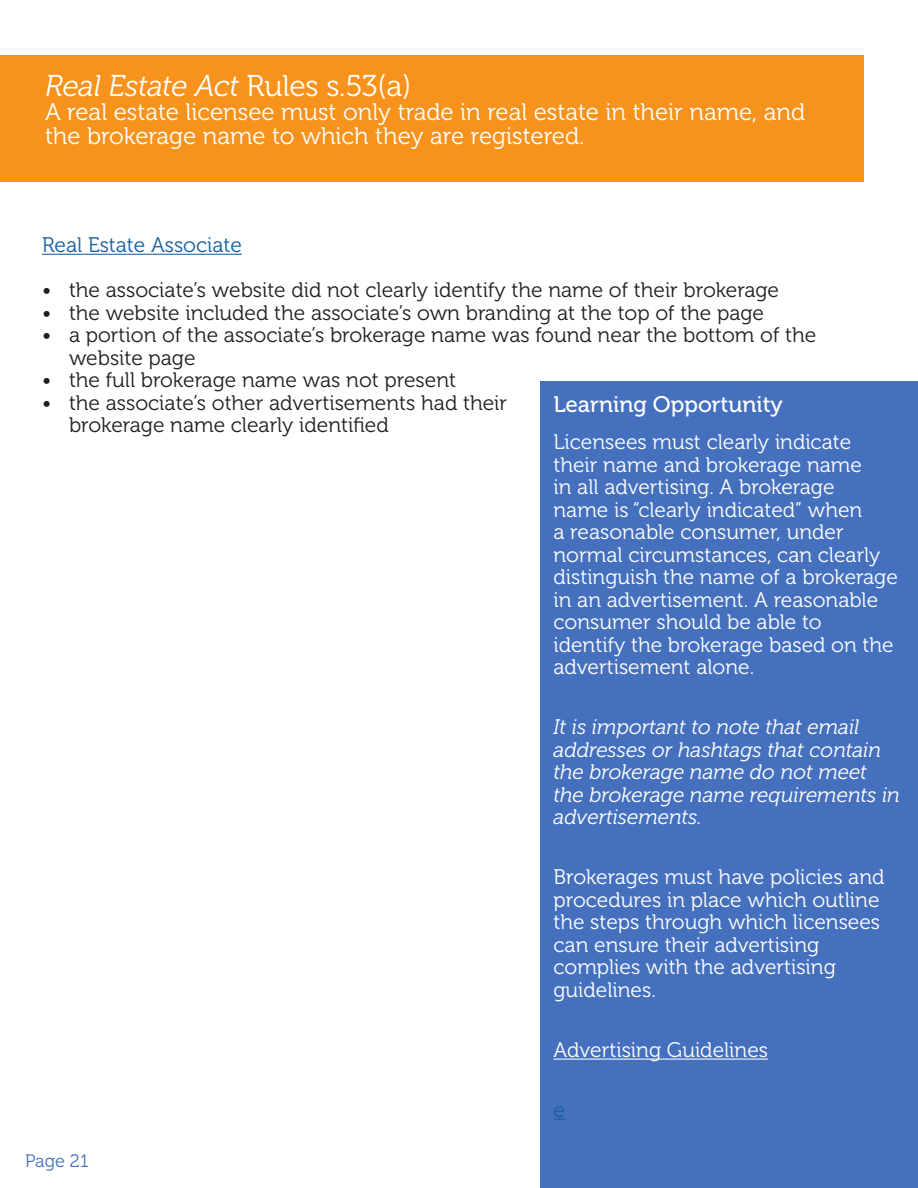
<style>
.page{position:relative;width:918px;height:1188px;background:#fff}
.page>*{position:absolute;margin:0;border:0;box-sizing:border-box;transform-origin:0 0}
.Heading_1{font:italic 30px "Museo 300";letter-spacing:-.01em;color:#fff}
.Heading_1-2{font:24px/24px "Museo 300";color:#fff}
.Heading_2{font:22.5px "Museo 500";color:#fff}
.Learning_Opportunity{font:21px/22.5px "Museo 300";color:#fff}
.t1{font:21px/22.5px "Museo 300";color:#231f20}
.Learning_Opportunity-2{font:italic 21px/22.5px "Museo 300";color:#fff}
.bullets{font:21px "Museo 300";color:#175d9e}
.Learning_Opportunity-3{font:21px "Museo 300";color:#175d9e}
.t2{font:18px "Museo 300";color:#4570bd}
.s1{font-style:normal}
</style>
<div class="page">
<div style="left:0;top:56px;width:864px;height:126px;background:#f7931d"></div>
<hr style="left:42px;top:254px;width:200px;height:1px;background:#175d9e">
<div style="left:540px;top:382px;width:378px;height:806px;background:#4570bd"></div>
<hr style="left:554px;top:1059px;width:214px;height:1px;background:#fff">
<p class="Heading_1" style="left:45px;top:69px;width:368px">Real Estate Act <span class="s1">Rules s.53(a)</span></p>
<p class="Heading_1-2" style="left:45px;top:100px;width:762px">A real estate licensee must only trade in real estate in their name, and the brokerage name to which they are registered.</p>
<p class="bullets" style="left:42px;top:234px;width:201px">Real Estate Associate</p>
<p class="t1" style="left:42px;top:279px;width:739px">• the associate’s website did not clearly identify the name of their brokerage</p>
<p class="t1" style="left:42px;top:302px;width:724px">• the website included the associate’s own branding at the top of the page</p>
<p class="t1" style="left:69px;top:324px;width:749px;text-indent:-27px">• a portion of the associate’s brokerage name was found near the bottom of the website page</p>
<p class="t1" style="left:42px;top:369px;width:416px">• the full brokerage name was not present</p>
<p class="t1" style="left:69px;top:392px;width:440px;text-indent:-27px">• the associate’s other advertisements had their brokerage name clearly identified</p>
<p class="Heading_2" style="left:554px;top:392px;width:231px">Learning Opportunity</p>
<p class="Learning_Opportunity" style="left:554px;top:431px;width:346px">Licensees must clearly indicate their name and brokerage name<br>in all advertising. A brokerage<br>name is “clearly indicated” when<br>a reasonable consumer, under normal circumstances, can clearly distinguish the name of a brokerage in an advertisement. A reasonable consumer should be able to identify the brokerage based on the advertisement alone.</p>
<p class="Learning_Opportunity-2" style="left:554px;top:716px;width:348px">It is important to note that email addresses or hashtags that contain the brokerage name do not meet the brokerage name requirements in advertisements.</p>
<p class="Learning_Opportunity" style="left:554px;top:866px;width:333px">Brokerages must have policies and procedures in place which outline the steps through which licensees can ensure their advertising complies with the advertising guidelines.</p>
<p class="Learning_Opportunity" style="left:554px;top:1039px;width:216px">Advertising Guidelines</p>
<p class="t2" style="left:25px;top:1151px;width:65px">Page 21</p>
<p class="Learning_Opportunity-3" style="left:554px;top:1098px;width:13px">e</p>
</div>
